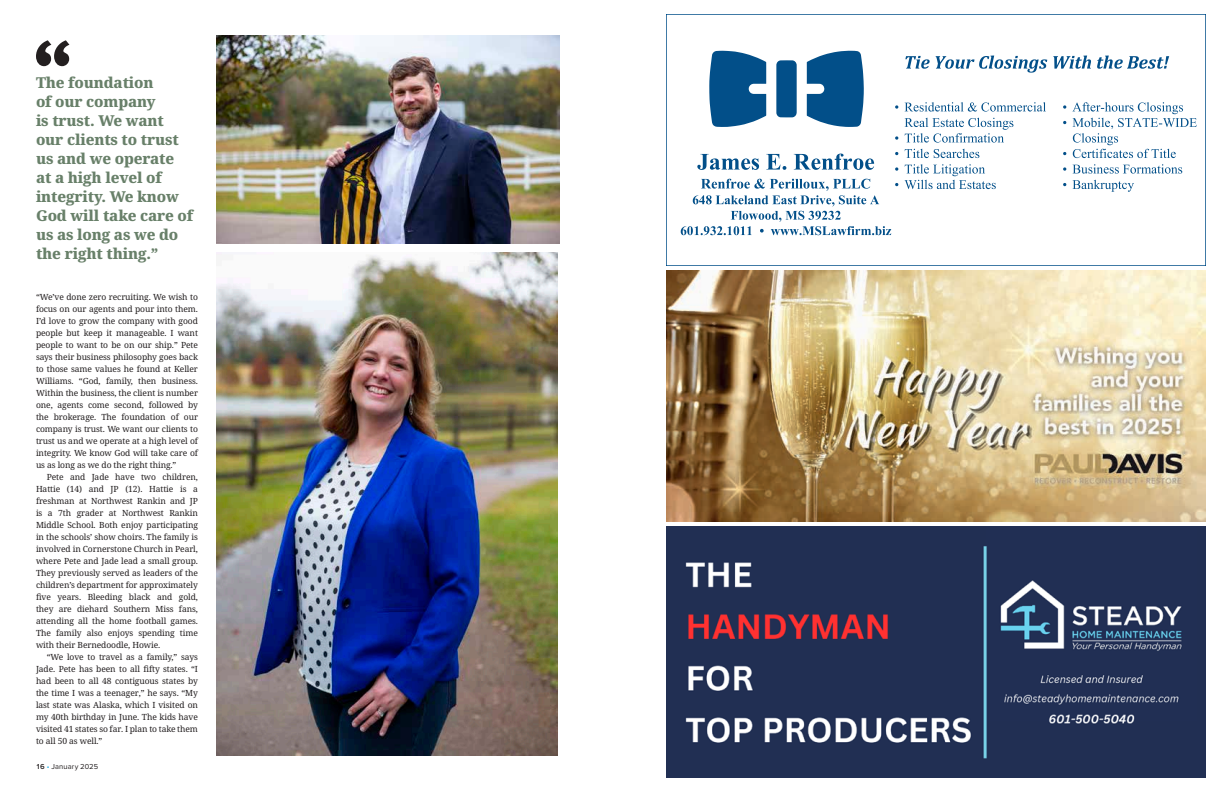
<style>
.page{position:relative;width:1224px;height:792px;background:#fff}
.page>*{position:absolute;margin:0;border:0;box-sizing:border-box;transform-origin:0 0}
.t1{font:800 15px/19px "Avrile Serif";letter-spacing:-.01em;color:#688069}
.t2{font:8.5px/12px "Avrile Serif";letter-spacing:-.01em;color:#231f20;text-align:justify}
.t3{font:7.5px "Proxima Nova";letter-spacing:.015em;color:#231f20}
.s1{font-weight:600}
.s2{color:#19a8e0}
</style>
<div class="page">
<img style="left:666px;top:526px;width:540px;height:252px">
<img style="left:666px;top:270px;width:540px;height:252px">
<svg style="left:666px;top:14px;width:540px;height:252px"></svg>
<img style="left:216px;top:253px;width:342px;height:503px">
<img style="left:216px;top:36px;width:343px;height:207px">
<svg style="left:36px;top:40px;width:33px;height:26px"></svg>
<h1 class="t1" style="left:36px;top:73px;width:159px">The foundation<br>of our company<br>is trust. We want our clients to trust us and we operate at a high level of integrity. We know<br>God will take care of us as long as we do the right thing.”</h1>
<p class="t2" style="left:36px;top:291px;width:164px">“We’ve done zero recruiting. We wish to focus on our agents and pour into them.<br>I’d love to grow the company with good people but keep it manageable. I want people to want to be on our ship.” Pete says their business philosophy goes back to those same values he found at Keller Williams. “God, family, then business.<br>Within the business, the client is number one, agents come second, followed by the brokerage. The foundation of our company is trust. We want our clients to trust us and we operate at a high level of integrity. We know God will take care of us as long as we do the right thing.”</p>
<p class="t2" style="left:36px;top:471px;width:164px;text-indent:11px">Pete and Jade have two children, Hattie (14) and JP (12). Hattie is a freshman at Northwest Rankin and JP is a 7th grader at Northwest Rankin Middle School. Both enjoy participating in the schools’ show choirs. The family is involved in Cornerstone Church in Pearl, where Pete and Jade lead a small group.<br>They previously served as leaders of the children’s department for approximately five years. Bleeding black and gold, they are diehard Southern Miss fans, attending all the home football games.<br>The family also enjoys spending time with their Bernedoodle, Howie.</p>
<p class="t2" style="left:36px;top:651px;width:164px;text-indent:11px">“We love to travel as a family,” says Jade. Pete has been to all fifty states. “I had been to all 48 contiguous states by the time I was a teenager,” he says. “My last state was Alaska, which I visited on my 40th birthday in June. The kids have visited 41 states so far. I plan to take them to all 50 as well.”</p>
<p class="t3" style="left:36px;top:762px;width:64px"><span class="s1">16</span> <span class="s2">•</span> January 2025</p>
</div>
